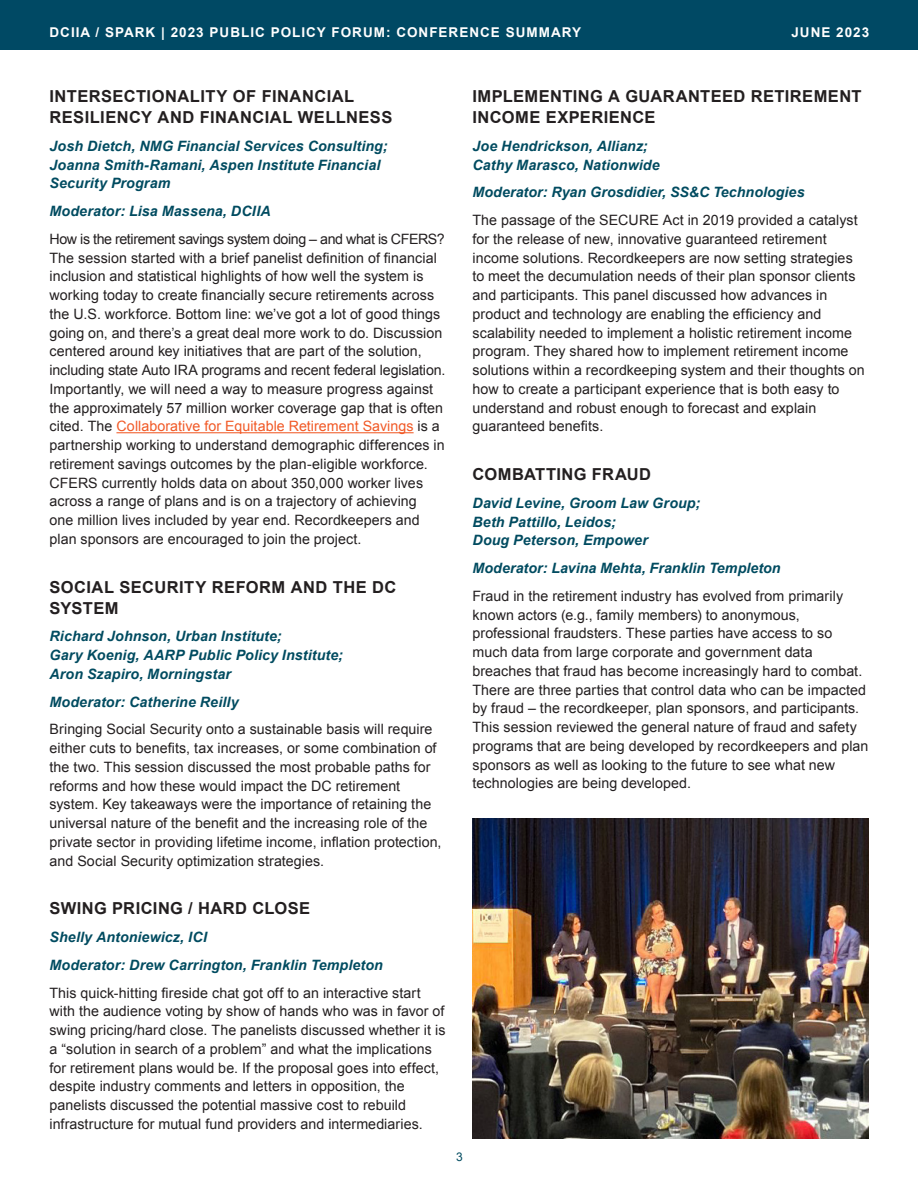
<style>
.page{position:relative;width:918px;height:1188px;background:#fff}
.page>*{position:absolute;margin:0;border:0;box-sizing:border-box;transform-origin:0 0}
.Subhead_1{font:700 16.5px/21px "Arial";letter-spacing:.025em;color:#231f20}
.Subhead_1-2{font:14.25px/18.8px "Arial";letter-spacing:.005em;color:#231f20}
.Subhead_1-3{font:italic 700 14.25px/18.8px "Arial";letter-spacing:.01em;color:#014b60}
.Running_header{font:700 13.5px "Arial";letter-spacing:.075em;color:#fff}
.Running_header-2{font:12px "Arial";color:#014b60}
.s1{color:#f15926}
</style>
<div class="page">
<div style="left:0;top:0;width:918px;height:50px;background:#004964"></div>
<hr style="left:116px;top:432px;width:298px;height:1px;background:#f15926">
<img style="left:472px;top:818px;width:396px;height:320px">
<p class="Running_header" style="left:50px;top:23px;width:533px">DCIIA / SPARK | 2023 PUBLIC POLICY FORUM: CONFERENCE SUMMARY</p>
<p class="Running_header" style="left:791px;top:23px;width:79px">JUNE 2023</p>
<p class="Subhead_1" style="left:50px;top:86px;width:344px">INTERSECTIONALITY OF FINANCIAL<br>RESILIENCY AND FINANCIAL WELLNESS</p>
<p class="Subhead_1-3" style="left:50px;top:137px;width:339px">Josh Dietch, NMG Financial Services Consulting;<br>Joanna Smith-Ramani, Aspen Institute Financial<br>Security Program</p>
<p class="Subhead_1-3" style="left:50px;top:202px;width:223px">Moderator: Lisa Massena, DCIIA</p>
<p class="Subhead_1-2" style="left:50px;top:230px;width:398px">How is the retirement savings system doing – and what is CFERS?<br>The session started with a brief panelist definition of financial inclusion and statistical highlights of how well the system is working today to create financially secure retirements across the U.S. workforce. Bottom line: we’ve got a lot of good things going on, and there’s a great deal more work to do. Discussion centered around key initiatives that are part of the solution, including state Auto IRA programs and recent federal legislation.<br>Importantly, we will need a way to measure progress against the approximately 57 million worker coverage gap that is often cited. The <span class="s1">Collaborative for Equitable Retirement Savings</span> is a partnership working to understand demographic differences in retirement savings outcomes by the plan-eligible workforce.<br>CFERS currently holds data on about 350,000 worker lives across a range of plans and is on a trajectory of achieving<br>one million lives included by year end. Recordkeepers and plan sponsors are encouraged to join the project.</p>
<p class="Subhead_1" style="left:50px;top:577px;width:349px">SOCIAL SECURITY REFORM AND THE DC<br>SYSTEM</p>
<p class="Subhead_1-3" style="left:50px;top:627px;width:295px">Richard Johnson, Urban Institute;<br>Gary Koenig, AARP Public Policy Institute;<br>Aron Szapiro, Morningstar</p>
<p class="Subhead_1-3" style="left:50px;top:693px;width:191px">Moderator: Catherine Reilly</p>
<p class="Subhead_1-2" style="left:50px;top:720px;width:394px">Bringing Social Security onto a sustainable basis will require either cuts to benefits, tax increases, or some combination of the two. This session discussed the most probable paths for reforms and how these would impact the DC retirement system. Key takeaways were the importance of retaining the universal nature of the benefit and the increasing role of the private sector in providing lifetime income, inflation protection, and Social Security optimization strategies.</p>
<p class="Subhead_1" style="left:50px;top:899px;width:262px">SWING PRICING / HARD CLOSE</p>
<p class="Subhead_1-3" style="left:50px;top:928px;width:159px">Shelly Antoniewicz, ICI</p>
<p class="Subhead_1-3" style="left:50px;top:956px;width:335px">Moderator: Drew Carrington, Franklin Templeton</p>
<p class="Subhead_1-2" style="left:50px;top:983px;width:397px">This quick-hitting fireside chat got off to an interactive start with the audience voting by show of hands who was in favor of swing pricing/hard close. The panelists discussed whether it is a “solution in search of a problem” and what the implications for retirement plans would be. If the proposal goes into effect, despite industry comments and letters in opposition, the panelists discussed the potential massive cost to rebuild infrastructure for mutual fund providers and intermediaries.</p>
<p class="Subhead_1" style="left:472px;top:86px;width:391px">IMPLEMENTING A GUARANTEED RETIREMENT<br>INCOME EXPERIENCE</p>
<p class="Subhead_1-3" style="left:472px;top:137px;width:189px">Joe Hendrickson, Allianz;<br>Cathy Marasco, Nationwide</p>
<p class="Subhead_1-3" style="left:472px;top:183px;width:334px">Moderator: Ryan Grosdidier, SS&amp;C Technologies</p>
<p class="Subhead_1-2" style="left:472px;top:211px;width:394px">The passage of the SECURE Act in 2019 provided a catalyst for the release of new, innovative guaranteed retirement income solutions. Recordkeepers are now setting strategies to meet the decumulation needs of their plan sponsor clients and participants. This panel discussed how advances in product and technology are enabling the efficiency and scalability needed to implement a holistic retirement income program. They shared how to implement retirement income solutions within a recordkeeping system and their thoughts on how to create a participant experience that is both easy to understand and robust enough to forecast and explain guaranteed benefits.</p>
<p class="Subhead_1" style="left:472px;top:464px;width:180px">COMBATTING FRAUD</p>
<p class="Subhead_1-3" style="left:472px;top:494px;width:229px">David Levine, Groom Law Group;<br>Beth Pattillo, Leidos;<br>Doug Peterson, Empower</p>
<p class="Subhead_1-3" style="left:472px;top:559px;width:310px">Moderator: Lavina Mehta, Franklin Templeton</p>
<p class="Subhead_1-2" style="left:472px;top:587px;width:398px">Fraud in the retirement industry has evolved from primarily known actors (e.g., family members) to anonymous, professional fraudsters. These parties have access to so much data from large corporate and government data breaches that fraud has become increasingly hard to combat.<br>There are three parties that control data who can be impacted by fraud – the recordkeeper, plan sponsors, and participants.<br>This session reviewed the general nature of fraud and safety programs that are being developed by recordkeepers and plan sponsors as well as looking to the future to see what new technologies are being developed.</p>
<p class="Running_header-2" style="left:456px;top:1149px;width:8px">3</p>
</div>
